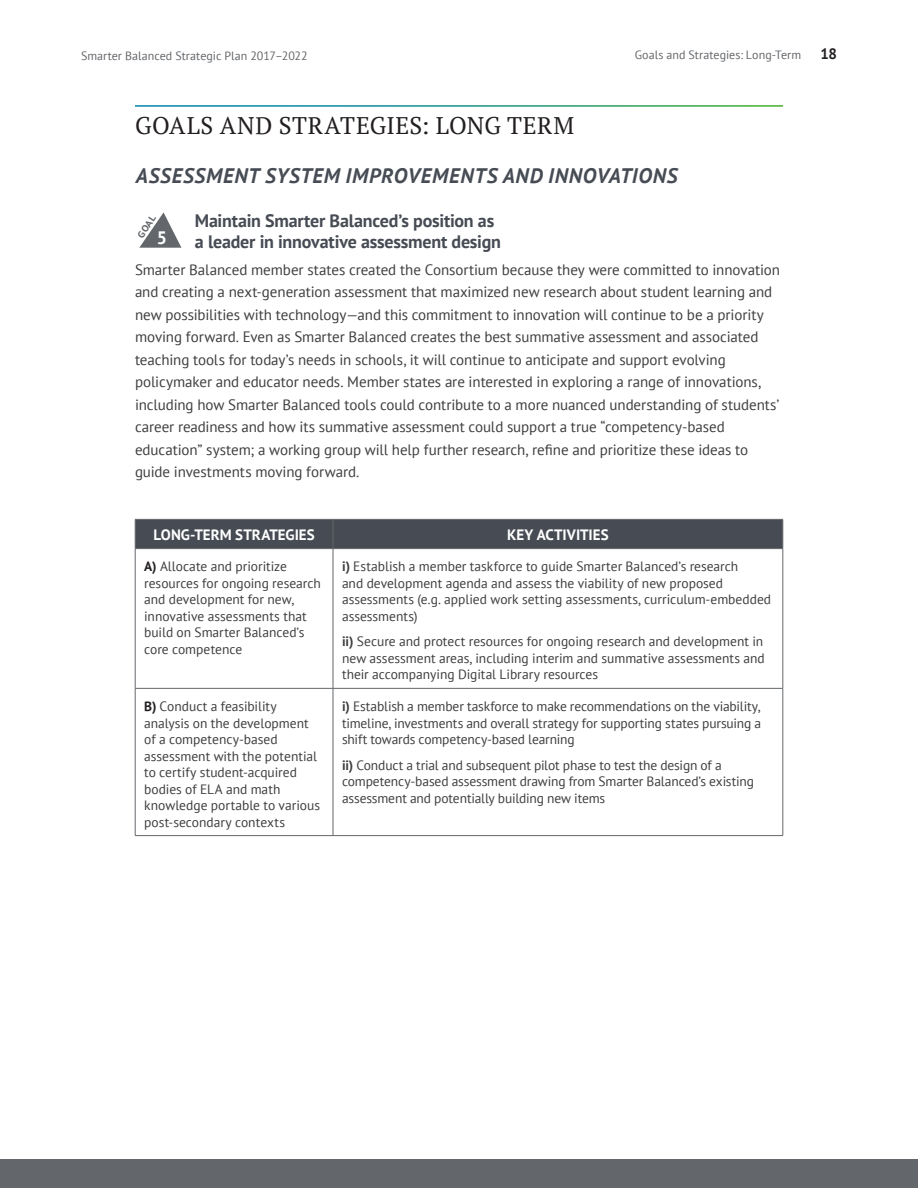
<style>
.page{position:relative;width:918px;height:1188px;background:#fff}
.page>*{position:absolute;margin:0;border:0;box-sizing:border-box;transform-origin:0 0}
.t1{font:24px "PT Serif";letter-spacing:.025em;color:#231f20}
.t2{font:italic 700 21px "PT Sans";letter-spacing:.035em;color:#464b54}
.t3{font:700 18px/21px "PT Sans";letter-spacing:-.01em;color:#464b54}
.t4{font:700 18px "PT Sans";color:#fff}
.t5{font:15px/22.5px "PT Sans";letter-spacing:-.005em;color:#3e3e3f}
.figure_text{font:700 15px "PT Sans";color:#fff}
.t6{font:700 15px "PT Sans";color:#231f20}
.table_list{font:13.5px/16.5px "PT Sans";letter-spacing:-.005em;color:#3e3e3f}
.inset_body{font:13.5px/16.5px "PT Sans";color:#3e3e3f}
.t7{font:12px "PT Sans";letter-spacing:.005em;color:#63666a}
.t8{font:700 9.45px "PT Sans Caption";color:#63666a}
.s1{font-weight:700;color:#231f20}
.s2{font-weight:700}
</style>
<div class="page">
<div style="left:0;top:1159px;width:918px;height:29px;background:#63666a"></div>
<svg style="left:139px;top:212px;width:42px;height:36px"></svg>
<div style="left:135px;top:519px;width:649px;height:30px;background:#464b54"></div>
<hr style="left:135px;top:548px;width:198px;height:1px;background:#63666a">
<hr style="left:135px;top:549px;width:1px;height:139px;background:#63666a">
<hr style="left:333px;top:548px;width:450px;height:1px;background:#63666a">
<hr style="left:333px;top:549px;width:1px;height:139px;background:#63666a">
<hr style="left:783px;top:549px;width:1px;height:139px;background:#63666a">
<hr style="left:135px;top:688px;width:198px;height:1px;background:#63666a">
<hr style="left:135px;top:689px;width:1px;height:146px;background:#63666a">
<hr style="left:333px;top:688px;width:450px;height:1px;background:#63666a">
<hr style="left:333px;top:689px;width:1px;height:146px;background:#63666a">
<hr style="left:783px;top:689px;width:1px;height:146px;background:#63666a">
<hr style="left:135px;top:835px;width:198px;height:1px;background:#63666a">
<hr style="left:333px;top:835px;width:450px;height:1px;background:#63666a">
<p class="t7" style="left:81px;top:48px;width:228px">Smarter Balanced Strategic Plan 2017–2022</p>
<p class="t7" style="left:635px;top:47px;width:168px">Goals and Strategies: Long-Term</p>
<p class="t6" style="left:820px;top:44px;width:18px">18</p>
<h2 class="t1" style="left:135px;top:110px;width:441px">GOALS AND STRATEGIES: LONG TERM</h2>
<h3 class="t2" style="left:136px;top:162px;width:543px">ASSESSMENT SYSTEM IMPROVEMENTS AND INNOVATIONS</h3>
<p class="t8" style="left:135px;top:233px;width:26px;rotate:-56deg">GOAL</p>
<p class="t3" style="left:195px;top:210px;width:308px">Maintain Smarter Balanced’s position as a leader in innovative assessment design</p>
<p class="t5" style="left:135px;top:258px;width:647px">Smarter Balanced member states created the Consortium because they were committed to innovation and creating a next-generation assessment that maximized new research about student learning and new possibilities with technology—and this commitment to innovation will continue to be a priority moving forward. Even as Smarter Balanced creates the best summative assessment and associated teaching tools for today’s needs in schools, it will continue to anticipate and support evolving policymaker and educator needs. Member states are interested in exploring a range of innovations, including how Smarter Balanced tools could contribute to a more nuanced understanding of students’ career readiness and how its summative assessment could support a true “competency-based education” system; a working group will help further research, refine and prioritize these ideas to guide investments moving forward.</p>
<p class="t4" style="left:157px;top:225px;width:12px">5</p>
<p class="figure_text" style="left:153px;top:524px;width:163px">LONG-TERM STRATEGIES</p>
<p class="figure_text" style="left:507px;top:524px;width:103px">KEY ACTIVITIES</p>
<p class="inset_body" style="left:144px;top:558px;width:178px"><span class="s1">A)</span> Allocate and prioritize resources for ongoing research and development for new, innovative assessments that build on Smarter Balanced’s core competence</p>
<p class="table_list" style="left:342px;top:558px;width:431px"><span class="s2">i)</span> Establish a member taskforce to guide Smarter Balanced’s research<br>and development agenda and assess the viability of new proposed assessments (e.g. applied work setting assessments, curriculum-embedded assessments)</p>
<p class="table_list" style="left:342px;top:633px;width:424px;text-align:justify"><span class="s2">ii)</span> Secure and protect resources for ongoing research and development in new assessment areas, including interim and summative assessments and their accompanying Digital Library resources</p>
<p class="inset_body" style="left:144px;top:698px;width:177px"><span class="s1">B)</span> Conduct a feasibility analysis on the development of a competency-based assessment with the potential to certify student-acquired bodies of ELA and math knowledge portable to various post-secondary contexts</p>
<p class="table_list" style="left:342px;top:698px;width:421px;text-align:justify"><span class="s2">i)</span> Establish a member taskforce to make recommendations on the viability, timeline, investments and overall strategy for supporting states pursuing a shift towards competency-based learning</p>
<p class="table_list" style="left:342px;top:756px;width:414px"><span class="s2">ii)</span> Conduct a trial and subsequent pilot phase to test the design of a competency-based assessment drawing from Smarter Balanced’s existing assessment and potentially building new items</p>
</div>
